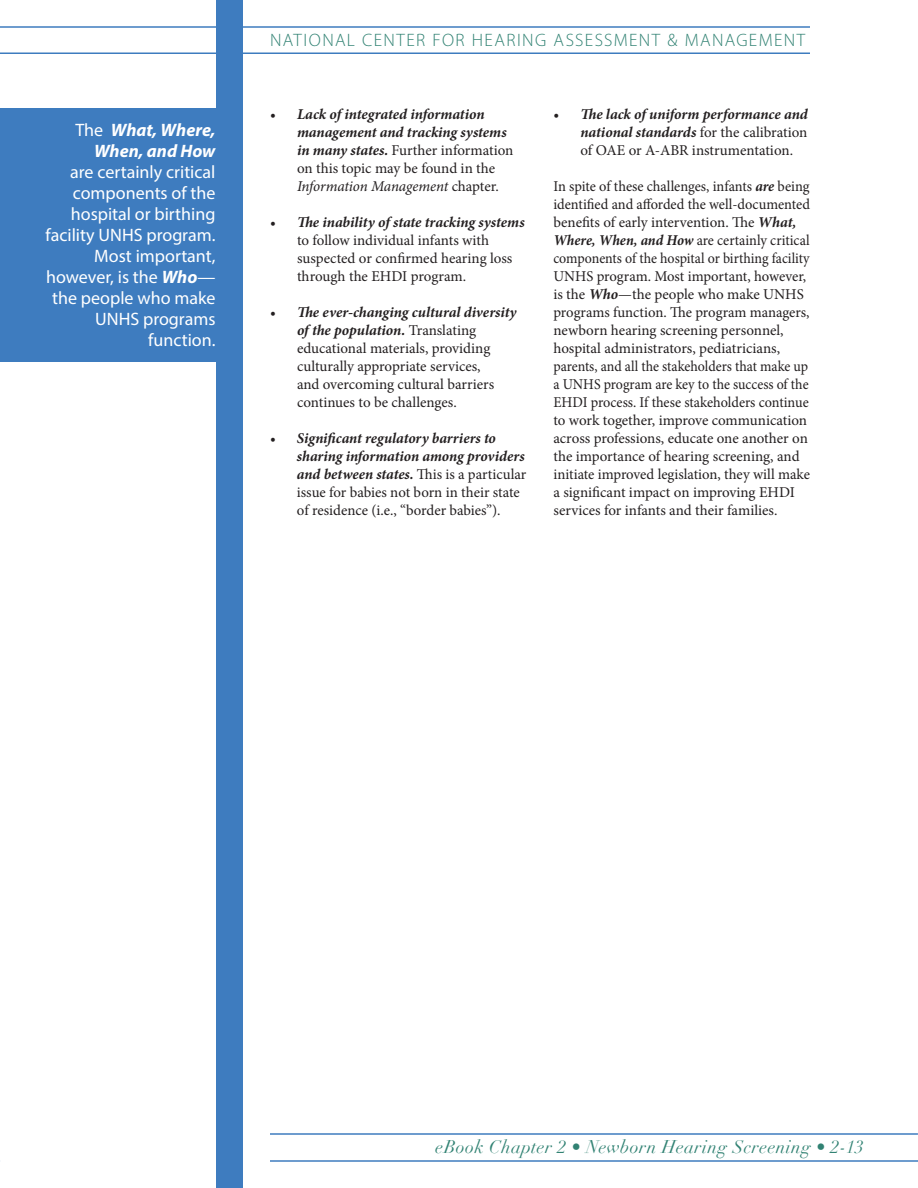
<style>
.page{position:relative;width:918px;height:1188px;background:#fff}
.page>*{position:absolute;margin:0;border:0;box-sizing:border-box;transform-origin:0 0}
.t1{font:18px/21px "Myriad Pro";color:#fff;text-align:right}
.t2{font:300 18px "Myriad Pro";letter-spacing:.075em;color:#318273}
.t3{font:italic 18px "Didot";letter-spacing:.025em;color:#318273}
.t4{font:italic 700 18px/21px "Myriad Pro";color:#fff;text-align:right}
.t5{font:15px/18px "Minion Pro";color:#231f20;scale:.96 1}
.t6{font:15px/18px "Minion Pro";color:#231f20}
.t7{font:italic 700 15px/18px "Minion Pro";letter-spacing:-.005em;color:#231f20}
.s1{font-weight:400;font-style:normal}
.s2{font-weight:700;font-style:italic}
.s3{font-weight:400}
</style>
<div class="page">
<hr style="left:0;top:26px;width:810px;height:2px;background:#3e7cbf">
<hr style="left:0;top:52px;width:810px;height:2px;background:#3e7cbf">
<hr style="left:270px;top:1133px;width:648px;height:2px;background:#3e7cbf">
<hr style="left:270px;top:1160px;width:648px;height:2px;background:#3e7cbf">
<div style="left:216px;top:0;width:27px;height:1188px;background:#3e7cbf"></div>
<div style="left:0;top:108px;width:218px;height:254px;background:#3e7cbf"></div>
<p class="t4" style="left:75px;top:119px;width:142px"><span class="s1">The</span> What, Where,<br>When, and How</p>
<p class="t1" style="left:46px;top:161px;width:171px">are certainly critical components of the hospital or birthing facility UNHS program.<br>Most important, however, is the <span class="s2">Who</span>— the people who make<br>UNHS programs function.</p>
<p class="t2" style="left:270px;top:30px;width:537px">NATIONAL CENTER FOR HEARING ASSESSMENT &amp; MANAGEMENT</p>
<p class="t7" style="left:297px;top:105px;width:218px;text-indent:-27px"><span class="s1">•</span> Lack of integrated information management and tracking systems in many states. <span class="s1">Further information on this topic may be found in the </span><span class="s3">Information Management</span> <span class="s1">chapter.</span></p>
<p class="t6" style="left:297px;top:213px;width:229px;text-indent:-27px">• <span class="s2">The inability of state tracking systems </span>to follow individual infants with suspected or confirmed hearing loss through the EHDI program.</p>
<p class="t6" style="left:297px;top:303px;width:221px;text-indent:-27px">• <span class="s2">The ever-changing cultural diversity of the population.</span> Translating educational materials, providing culturally appropriate services,<br>and overcoming cultural barriers continues to be challenges.</p>
<p class="t6" style="left:297px;top:429px;width:231px;text-indent:-27px">• <span class="s2">Significant regulatory barriers to sharing information among providers and between states.</span> This is a particular issue for babies not born in their state of residence (i.e., “border babies”).</p>
<p class="t7" style="left:580px;top:105px;width:229px;text-align:justify;text-indent:-27px"><span class="s1">•</span> The lack of uniform performance and national standards <span class="s1">for the calibration of OAE or A-ABR instrumentation.</span></p>
<p class="t5" style="left:553px;top:177px;width:269px">In spite of these challenges, infants <span class="s2">are</span> being identified and afforded the well-documented benefits of early intervention. The <span class="s2">What, Where, When, and How</span> are certainly critical components of the hospital or birthing facility UNHS program. Most important, however, is the <span class="s2">Who</span>—the people who make UNHS programs function. The program managers, newborn hearing screening personnel, hospital administrators, pediatricians, parents, and all the stakeholders that make up a UNHS program are key to the success of the EHDI process. If these stakeholders continue to work together, improve communication across professions, educate one another on the importance of hearing screening, and initiate improved legislation, they will make a significant impact on improving EHDI services for infants and their families.</p>
<p class="t3" style="left:435px;top:1136px;width:430px">eBook Chapter 2 • Newborn Hearing Screening • 2-13</p>
</div>
